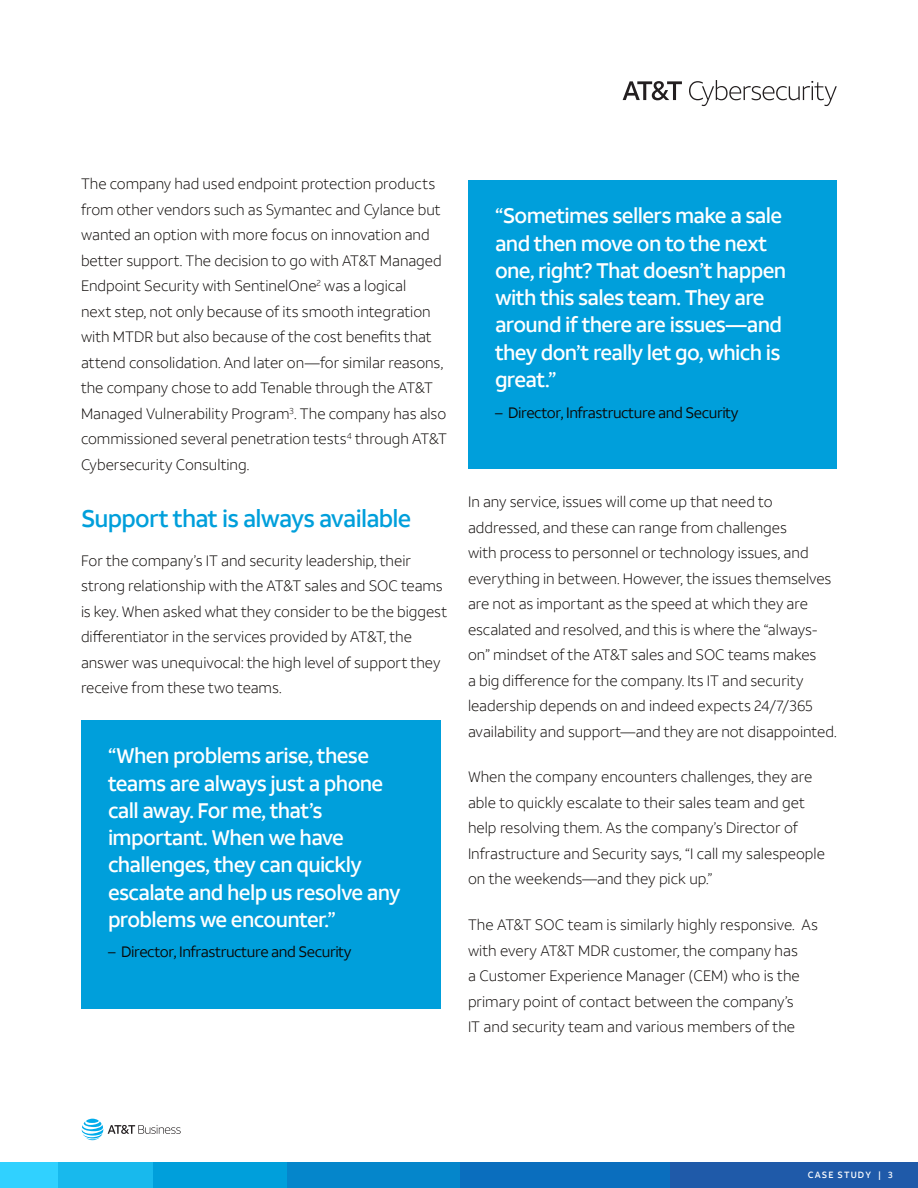
<style>
.page{position:relative;width:918px;height:1188px;background:#fff}
.page>*{position:absolute;margin:0;border:0;box-sizing:border-box;transform-origin:0 0}
.Subhead{font:500 24px "ATT Aleck Sans";letter-spacing:-.03em;color:#009fdb}
.Facts{font:500 21px/27.3px "ATT Aleck Sans";letter-spacing:-.03em;color:#fff}
.Body_Copy{font:300 15px/25.5px "ATT Aleck Sans";color:#0a0604}
.Legal{font:15px "ATT Aleck Sans";letter-spacing:-.03em;color:#0a0604}
.AT_T_type{font:500 9px "ATT Aleck Sans";letter-spacing:.12em;color:#fff}
</style>
<div class="page">
<div style="left:669px;top:1163px;width:249px;height:25px;background:#1f5aa9"></div>
<div style="left:459px;top:1163px;width:211px;height:25px;background:#0a6ebe"></div>
<div style="left:287px;top:1163px;width:172px;height:25px;background:#0586cb"></div>
<div style="left:153px;top:1163px;width:134px;height:25px;background:#009fdb"></div>
<div style="left:57px;top:1163px;width:96px;height:25px;background:#18b9ed"></div>
<div style="left:0;top:1162px;width:57px;height:26px;background:#30d1ff"></div>
<svg style="left:82px;top:1119px;width:99px;height:21px"></svg>
<svg style="left:623px;top:81px;width:59px;height:19px"></svg>
<svg style="left:689px;top:80px;width:148px;height:26px"></svg>
<div style="left:81px;top:721px;width:360px;height:288px;background:#009fdb"></div>
<div style="left:468px;top:181px;width:369px;height:288px;background:#009fdb"></div>
<p class="Body_Copy" style="left:81px;top:171px;width:367px">The company had used endpoint protection products from other vendors such as Symantec and Cylance but wanted an option with more focus on innovation and better support. The decision to go with AT&amp;T Managed Endpoint Security with SentinelOne<sup>2</sup> was a logical<br>next step, not only because of its smooth integration with MTDR but also because of the cost benefits that attend consolidation. And later on—for similar reasons, the company chose to add Tenable through the AT&amp;T Managed Vulnerability Program<sup>3</sup>. The company has also commissioned several penetration tests<sup>4</sup> through AT&amp;T Cybersecurity Consulting.</p>
<h2 class="Subhead" style="left:81px;top:504px;width:332px">Support that is always available</h2>
<p class="Body_Copy" style="left:81px;top:548px;width:368px">For the company’s IT and security leadership, their strong relationship with the AT&amp;T sales and SOC teams is key. When asked what they consider to be the biggest differentiator in the services provided by AT&amp;T, the answer was unequivocal: the high level of support they receive from these two teams.</p>
<p class="Facts" style="left:108px;top:742px;width:294px">“When problems arise, these teams are always just a phone call away. For me, that’s important. When we have challenges, they can quickly escalate and help us resolve any problems we encounter.”</p>
<p class="Legal" style="left:108px;top:943px;width:245px">– Director, Infrastructure and Security</p>
<p class="Facts" style="left:495px;top:202px;width:293px">“Sometimes sellers make a sale and then move on to the next one, right? That doesn’t happen with this sales team. They are around if there are issues—and they don’t really let go, which is great.”</p>
<p class="Legal" style="left:495px;top:403px;width:245px">– Director, Infrastructure and Security</p>
<p class="Body_Copy" style="left:468px;top:489px;width:370px">In any service, issues will come up that need to addressed, and these can range from challenges<br>with process to personnel or technology issues, and everything in between. However, the issues themselves are not as important as the speed at which they are escalated and resolved, and this is where the “always&shy;on” mindset of the AT&amp;T sales and SOC teams makes<br>a big difference for the company. Its IT and security leadership depends on and indeed expects 24/7/365 availability and support—and they are not disappointed.</p>
<p class="Body_Copy" style="left:468px;top:764px;width:358px">When the company encounters challenges, they are able to quickly escalate to their sales team and get help resolving them. As the company’s Director of Infrastructure and Security says, “I call my salespeople on the weekends—and they pick up.”</p>
<p class="Body_Copy" style="left:468px;top:912px;width:351px">The AT&amp;T SOC team is similarly highly responsive. As with every AT&amp;T MDR customer, the company has<br>a Customer Experience Manager (CEM) who is the primary point of contact between the company’s<br>IT and security team and various members of the</p>
<p class="AT_T_type" style="left:808px;top:1169px;width:86px">CASE STUDY | 3</p>
</div>
